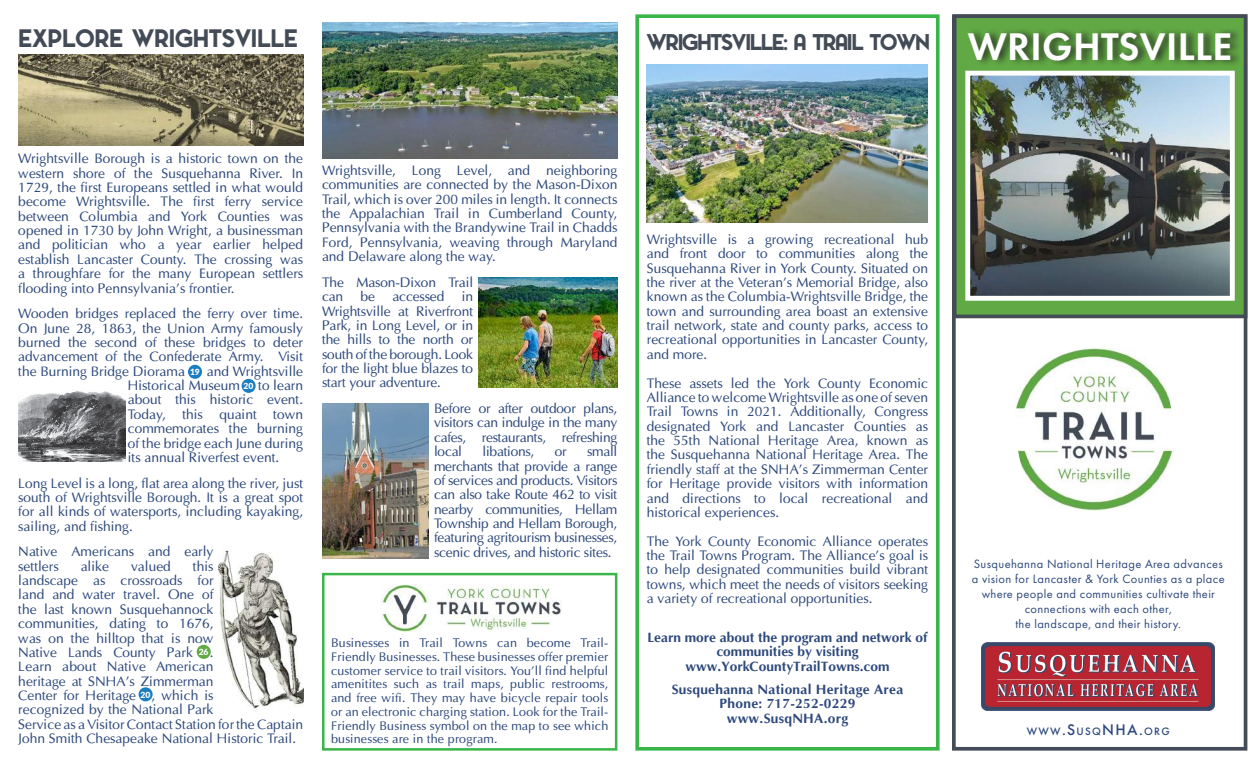
<style>
.page{position:relative;width:1260px;height:765px;background:#fff}
.page>*{position:absolute;margin:0;border:0;box-sizing:border-box;transform-origin:0 0}
.t1{font:600 40px "Futura PT";letter-spacing:.01em;color:#fff}
.t2{font:23.62px "Pontiac Inline Shadow";letter-spacing:-.01em;color:#434b56}
.t3{font:21.25px "Pontiac Inline Shadow";letter-spacing:-.06em;color:#434b56}
.t4{font:13.75px/14.4px "Optima";color:#2d497c;text-align:justify}
.t5{font:700 13.75px/14.4px "Optima";color:#2d497c;text-align:center}
.t6{font:700 13.75px/14.4px "Optima";letter-spacing:.02em;color:#2d497c;text-align:center}
.t7{font:13.75px "Optima";letter-spacing:-.02em;color:#2d497c}
.t8{font:12.5px/13.8px "Optima";letter-spacing:.01em;color:#2d497c;text-align:justify}
.t9{font:12.5px/15px "Futura PT";letter-spacing:.03em;color:#2d497c;text-align:center}
.t10{font:500 11.12px "Futura PT";letter-spacing:.115em;color:#2d497c}
.t11{font:900 8.5px "Lato";color:#fff}
.s1{font-family:"Lato";font-weight:900;font-size:8.5px;color:#fff}
.s2{font-size:15.88px}
</style>
<div class="page">
<img style="left:1015px;top:348px;width:158px;height:163px">
<div style="left:952px;top:14px;width:295px;height:737px;border:4px solid #434b56"></div>
<div style="left:953px;top:14px;width:294px;height:304px;background:#61a945;border:4px solid #434b56"></div>
<div style="left:968px;top:27px;width:274px;height:41px;background:#231f20;opacity:.75"></div>
<img style="left:971px;top:77px;width:258px;height:218px">
<div style="left:965px;top:71px;width:270px;height:230px;border:5px solid #fff"></div>
<img style="left:982px;top:643px;width:233px;height:68px">
<div style="left:635px;top:14px;width:305px;height:737px;border:4px solid #3ab54a"></div>
<img style="left:647px;top:64px;width:280px;height:159px">
<div style="left:197px;top:645px;width:14px;height:14px;background:#61a945;border-radius:50%"></div>
<div style="left:139px;top:687px;width:14px;height:14px;background:#1b7dc2;border-radius:50%"></div>
<img style="left:18px;top:55px;width:285px;height:90px">
<img style="left:18px;top:391px;width:107px;height:70px">
<img style="left:322px;top:404px;width:106px;height:155px">
<img style="left:322px;top:22px;width:295px;height:137px">
<img style="left:218px;top:550px;width:85px;height:159px">
<img style="left:479px;top:278px;width:138px;height:109px">
<div style="left:322px;top:573px;width:295px;height:178px;border:2px solid #3ab54a"></div>
<img style="left:382px;top:585px;width:180px;height:46px">
<div style="left:188px;top:365px;width:14px;height:14px;background:#1b7dc2;border-radius:50%"></div>
<div style="left:242px;top:379px;width:14px;height:14px;background:#1b7dc2;border-radius:50%"></div>
<h2 class="t2" style="left:18px;top:23px;width:281px">EXPLORE WRIGHTSVILLE</h2>
<h3 class="t3" style="left:647px;top:29px;width:285px">WRIGHTSVILLE: A TRAIL TOWN</h3>
<p class="t4" style="left:18px;top:151px;width:286px">Wrightsville Borough is a historic town on the western shore of the Susquehanna River. In 1729, the first Europeans settled in what would become Wrightsville. The first ferry service between Columbia and York Counties was opened in 1730 by John Wright, a businessman and politician who a year earlier helped establish Lancaster County. The crossing was a throughfare for the many European settlers flooding into Pennsylvania’s frontier.</p>
<p class="t4" style="left:18px;top:306px;width:286px">Wooden bridges replaced the ferry over time.<br>On June 28, 1863, the Union Army famously burned the second of these bridges to deter advancement of the Confederate Army. Visit the Burning Bridge Diorama</p>
<p class="t4" style="left:128px;top:364px;width:177px;text-indent:79px">and Wrightsville<br>Historical Museum</p>
<p class="t11" style="left:190px;top:366px;width:11px">19</p>
<p class="t4" style="left:128px;top:378px;width:177px;text-indent:130px">to learn about this historic event.<br>Today, this quaint town commemorates the burning of the bridge each June during its annual Riverfest event.</p>
<p class="t4" style="left:18px;top:476px;width:286px">Long Level is a long, flat area along the river, just south of Wrightsville Borough. It is a great spot for all kinds of watersports, including kayaking, sailing, and fishing.</p>
<p class="t4" style="left:18px;top:544px;width:197px">Native Americans and early settlers</p>
<p class="t11" style="left:244px;top:380px;width:11px">20</p>
<p class="t4" style="left:81px;top:559px;width:30px">alike</p>
<p class="t4" style="left:131px;top:559px;width:41px">valued</p>
<p class="t4" style="left:18px;top:559px;width:286px;text-align:left;text-indent:175px">this<br>landscape as crossroads for<br>land and water travel. One of<br>the last known Susquehannock<br>communities, dating to 1676,<br>was on the hilltop that is now<br>Native Lands County Park <span class="s1">26</span> .<br>Learn about Native American<br>heritage at SNHA’s Zimmerman<br>Center for Heritage <sup>20</sup> , which is<br>recognized by the National Park<br>Service as a Visitor Contact Station for the Captain<br>John Smith Chesapeake National Historic Trail.</p>
<p class="t4" style="left:322px;top:163px;width:297px">Wrightsville, Long Level, and neighboring communities are connected by the Mason-Dixon Trail, which is over 200 miles in length. It connects the Appalachian Trail in Cumberland County, Pennsylvania with the Brandywine Trail in Chadds Ford, Pennsylvania, weaving through Maryland and Delaware along the way.</p>
<p class="t4" style="left:322px;top:275px;width:153px">The Mason-Dixon Trail can</p>
<p class="t4" style="left:361px;top:289px;width:16px">be</p>
<p class="t4" style="left:392px;top:289px;width:53px">accessed</p>
<p class="t4" style="left:322px;top:289px;width:153px;text-indent:140px">in Wrightsville at Riverfront Park, in Long Level, or in the hills to the north or south of the borough. Look for the light blue blazes to start your adventure.</p>
<p class="t4" style="left:434px;top:401px;width:185px">Before or after outdoor plans, visitors can indulge in the many cafes, restaurants, refreshing local</p>
<p class="t4" style="left:434px;top:444px;width:185px;text-indent:153px">small merchants that provide a range of services and products. Visitors can also take Route 462 to visit nearby communities, Hellam Township and Hellam Borough, featuring agritourism businesses, scenic drives, and historic sites.</p>
<p class="t7" style="left:483px;top:443px;width:53px">libations,</p>
<p class="t4" style="left:555px;top:444px;width:13px">or</p>
<p class="t8" style="left:331px;top:636px;width:279px">Businesses in Trail Towns can become Trail-Friendly Businesses. These businesses offer premier customer service to trail visitors. You’ll find helpful amenitites such as trail maps, public restrooms, and free wifi. They may have bicycle repair tools or an electronic charging station. Look for the Trail-Friendly Business symbol on the map to see which businesses are in the program.</p>
<p class="t4" style="left:647px;top:232px;width:283px">Wrightsville is a growing recreational hub and front door to communities along the Susquehanna River in York County. Situated on the river at the Veteran’s Memorial Bridge, also known as the Columbia-Wrightsville Bridge, the town and surrounding area boast an extensive trail network, state and county parks, access to recreational opportunities in Lancaster County, and more.</p>
<p class="t4" style="left:647px;top:376px;width:283px">These assets led the York County Economic Alliance to welcome Wrightsville as one of seven Trail Towns in 2021. Additionally, Congress designated York and Lancaster Counties as the 55th National Heritage Area, known as the Susquehanna National Heritage Area. The friendly staff at the SNHA’s Zimmerman Center for Heritage provide visitors with information and directions to local recreational and historical experiences.</p>
<p class="t4" style="left:647px;top:534px;width:283px">The York County Economic Alliance operates the Trail Towns Program. The Alliance’s goal is to help designated communities build vibrant towns, which meet the needs of visitors seeking a variety of recreational opportunities.</p>
<p class="t5" style="left:647px;top:631px;width:282px">Learn more about the program and network of communities by visiting www.YorkCountyTrailTowns.com</p>
<p class="t6" style="left:672px;top:682px;width:233px">Susquehanna National Heritage Area<br>Phone: 717-252-0229 www.SusqNHA.org</p>
<h1 class="t1" style="left:968px;top:21px;width:266px">WRIGHTSVILLE</h1>
<p class="t9" style="left:972px;top:556px;width:254px">Susquehanna National Heritage Area advances a vision for Lancaster &amp; York Counties as a place where people and communities cultivate their connections with each other,<br>the landscape, and their history.</p>
<p class="t10" style="left:1027px;top:724px;width:145px">WWW<span class="s2">.S</span>USQ<span class="s2">NHA.</span>ORG</p>
</div>
